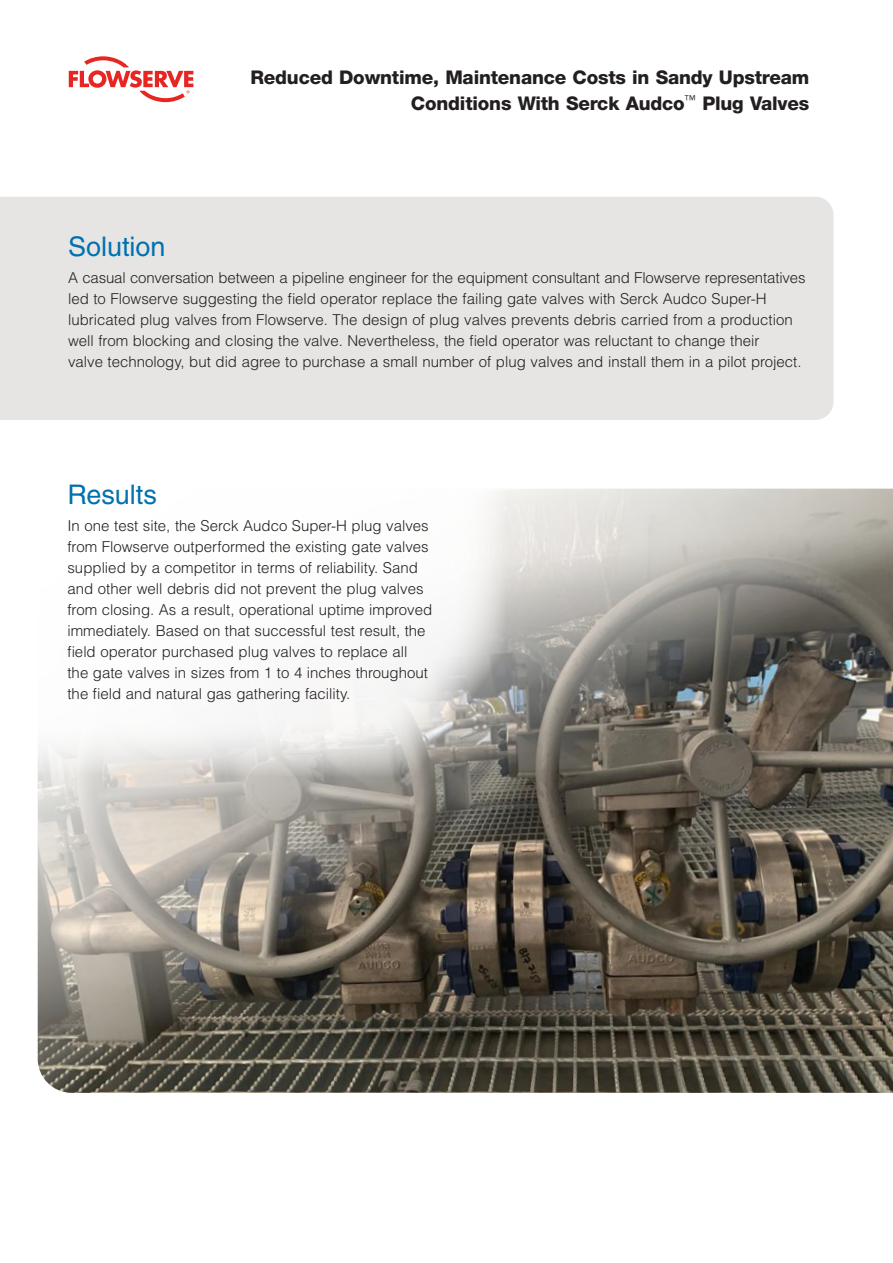
<style>
.page{position:relative;width:893px;height:1263px;background:#fff}
.page>*{position:absolute;margin:0;border:0;box-sizing:border-box;transform-origin:0 0}
.SS-Intro_copy{font:27px "Helvetica LT Std";color:#0071b0}
.Table_Body{font:800 18.9px/26.2px "Helvetica Neue";letter-spacing:-.01em;color:#231f20;text-align:right}
.SS-Intro_copy-2{font:300 15px/21px "Helvetica LT Std";color:#231f20}
</style>
<div class="page">
<svg style="left:69px;top:56px;width:124px;height:46px"></svg>
<img style="left:38px;top:489px;width:855px;height:604px">
<svg style="left:38px;top:489px;width:470px;height:289px"></svg>
<div style="left:0;top:197px;width:833px;height:223px;background:#e7e5e3"></div>
<p class="Table_Body" style="left:250px;top:64px;width:560px">Reduced Downtime, Maintenance Costs in Sandy Upstream<br>Conditions With Serck Audco<sup>™</sup> Plug Valves</p>
<p class="SS-Intro_copy" style="left:68px;top:230px;width:99px">Solution</p>
<p class="SS-Intro_copy-2" style="left:68px;top:267px;width:739px">A casual conversation between a pipeline engineer for the equipment consultant and Flowserve representatives led to Flowserve suggesting the field operator replace the failing gate valves with Serck Audco Super-H lubricated plug valves from Flowserve. The design of plug valves prevents debris carried from a production well from blocking and closing the valve. Nevertheless, the field operator was reluctant to change their<br>valve technology, but did agree to purchase a small number of plug valves and install them in a pilot project.</p>
<p class="SS-Intro_copy" style="left:67px;top:478px;width:91px">Results</p>
<p class="SS-Intro_copy-2" style="left:67px;top:515px;width:366px">In one test site, the Serck Audco Super-H plug valves from Flowserve outperformed the existing gate valves supplied by a competitor in terms of reliability. Sand and other well debris did not prevent the plug valves from closing. As a result, operational uptime improved immediately. Based on that successful test result, the field operator purchased plug valves to replace all<br>the gate valves in sizes from 1 to 4 inches throughout the field and natural gas gathering facility.</p>
</div>
